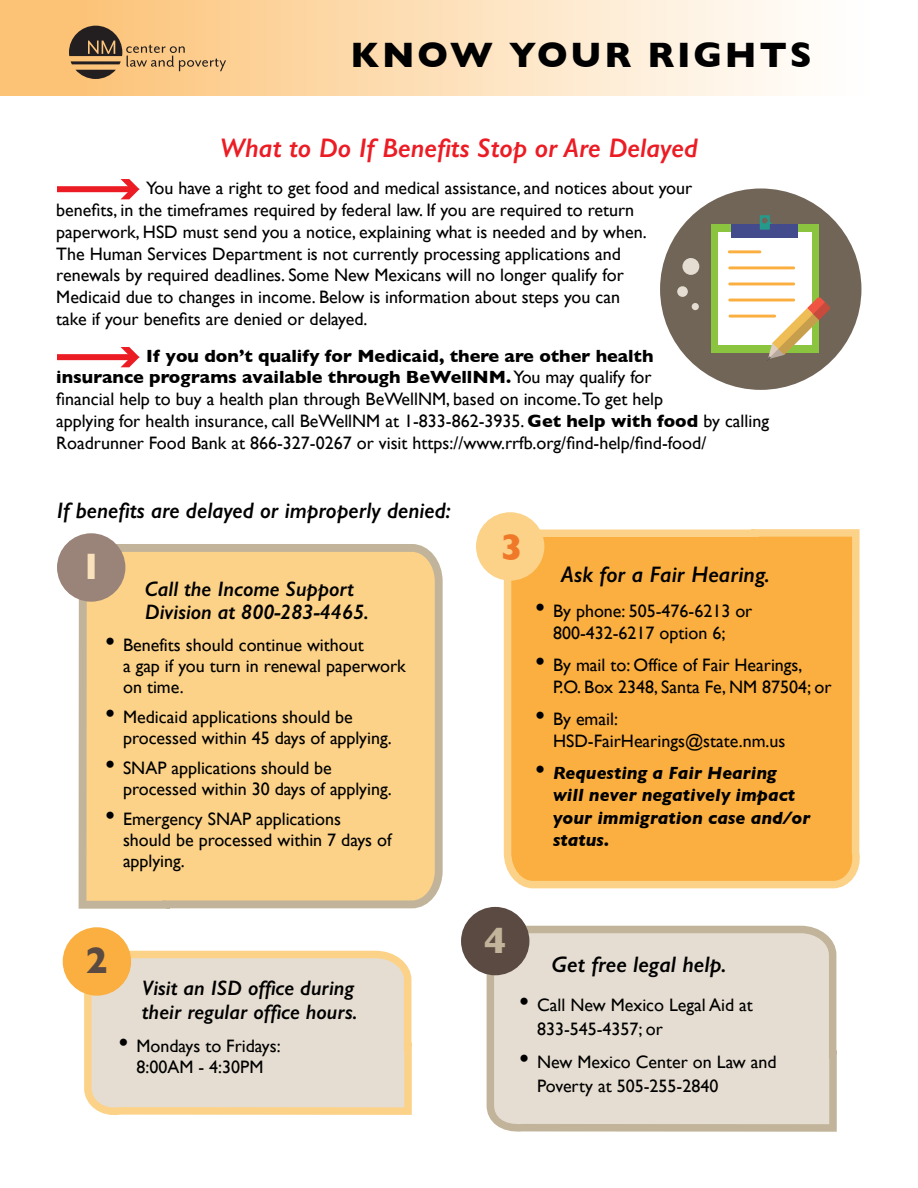
<style>
.page{position:relative;width:918px;height:1188px;background:#fff}
.page>*{position:absolute;margin:0;border:0;box-sizing:border-box;transform-origin:0 0}
.t1{font:700 37.5px "Gill Sans";color:#f9e2bb}
.t2{font:700 37.5px "Gill Sans";color:#ef7929}
.t3{font:700 37.5px "Gill Sans";color:#5a4a42}
.t4{font:700 37.5px "Gill Sans";color:#c1b49a}
.t5{font:700 36px "Gill Sans";letter-spacing:.075em;color:#000}
.t6{font:italic 600 27px "Gill Sans";color:#ec1c24}
.t7{font:italic 600 22.5px "Gill Sans";color:#000}
.t8{font:italic 600 21px/24px "Gill Sans";color:#000}
.t9{font:18px/21.8px "Gill Sans";color:#000}
.t10{font:italic 700 18px/22.5px "Gill Sans";color:#000}
.s1{font-weight:700}
.s2{font-size:28.5px}
.s3{font-weight:400;font-style:normal;font-size:28.5px}
</style>
<div class="page">
<div style="left:0;top:0;width:918px;height:96px;background:linear-gradient(to right,#fcbf6d,#fff)"></div>
<svg style="left:69px;top:26px;width:157px;height:53px;background:#c8a16d"></svg>
<svg style="left:78px;top:540px;width:365px;height:369px;background:#f7d08b"></svg>
<svg style="left:84px;top:947px;width:328px;height:168px;background:#e8dcc9"></svg>
<svg style="left:503px;top:525px;width:357px;height:364px;background:#fab349"></svg>
<svg style="left:483px;top:923px;width:354px;height:209px;background:#e2d9cc"></svg>
<div style="left:57px;top:354px;width:76px;height:6px;background:#ec1c24"></div>
<svg style="left:121px;top:347px;width:18px;height:20px"></svg>
<div style="left:57px;top:186px;width:76px;height:6px;background:#ec1c24"></div>
<svg style="left:121px;top:179px;width:18px;height:20px"></svg>
<div style="left:57px;top:533px;width:68px;height:69px;background:#9a8479;border-radius:50%"></div>
<div style="left:476px;top:512px;width:68px;height:69px;background:#fcd288;border-radius:50%"></div>
<div style="left:461px;top:907px;width:68px;height:68px;background:#5a4a42;border-radius:50%"></div>
<div style="left:63px;top:927px;width:68px;height:69px;background:#faaf40;border-radius:50%"></div>
<div style="left:660px;top:188px;width:201px;height:202px;background:#716558;border-radius:50%"></div>
<div style="left:711px;top:224px;width:107px;height:128px;background:#8bc53f"></div>
<div style="left:718px;top:232px;width:94px;height:112px;background:#fff"></div>
<div style="left:732px;top:224px;width:66px;height:14px;background:#444b8c"></div>
<svg style="left:760px;top:215px;width:12px;height:15px"></svg>
<svg style="left:766px;top:297px;width:64px;height:64px"></svg>
<hr style="left:728px;top:250px;width:33px;height:3px;background:#faaf40">
<hr style="left:728px;top:266px;width:67px;height:3px;background:#faaf40">
<hr style="left:728px;top:283px;width:67px;height:2px;background:#faaf40">
<hr style="left:728px;top:299px;width:67px;height:2px;background:#faaf40">
<hr style="left:729px;top:315px;width:47px;height:3px;background:#faaf40">
<div style="left:682px;top:258px;width:17px;height:17px;background:#e5ddd1;border-radius:50%"></div>
<div style="left:677px;top:286px;width:11px;height:11px;background:#e5ddd1;border-radius:50%"></div>
<div style="left:692px;top:303px;width:7px;height:7px;background:#e5ddd1;border-radius:50%"></div>
<h2 class="t5" style="left:351px;top:26px;width:463px">KNOW YOUR RIGHTS</h2>
<h3 class="t6" style="left:220px;top:131px;width:479px">What to Do If Benefits Stop or Are Delayed</h3>
<p class="t9" style="left:56px;top:177px;width:637px;text-indent:90px">You have a right to get food and medical assistance, and notices about your benefits, in the timeframes required by federal law. If you are required to return paperwork, HSD must send you a notice, explaining what is needed and by when.<br>The Human Services Department is not currently processing applications and<br>renewals by required deadlines. Some New Mexicans will no longer qualify for Medicaid due to changes in income. Below is information about steps you can<br>take if your benefits are denied or delayed.</p>
<p class="t9" style="left:56px;top:344px;width:714px;text-indent:90px"><span class="s1">If you don’t qualify for Medicaid, there are other health<br>insurance programs available through BeWellNM.</span> You may qualify for<br>financial help to buy a health plan through BeWellNM, based on income.To get help<br>applying for health insurance, call BeWellNM at 1-833-862-3935. <span class="s1">Get help with food</span> by calling Roadrunner Food Bank at 866-327-0267 or visit https://www.rrfb.org/find-help/find-food/</p>
<p class="t7" style="left:57px;top:497px;width:396px">If benefits are delayed or improperly denied:</p>
<h1 class="t1" style="left:80px;top:536px;width:24px">1</h1>
<p class="t8" style="left:145px;top:578px;width:226px;line-height:22.5px">Call the Income Support<br>Division at 800-283-4465.</p>
<p class="t9" style="left:123px;top:634px;width:284px;line-height:21px;text-indent:-18px"><span class="s2">•</span> Benefits should continue without<br>a gap if you turn in renewal paperwork on time.</p>
<p class="t9" style="left:123px;top:706px;width:270px;line-height:21px;text-indent:-18px"><span class="s2">•</span> Medicaid applications should be processed within 45 days of applying.</p>
<p class="t9" style="left:123px;top:757px;width:270px;line-height:21px;text-indent:-18px"><span class="s2">•</span> SNAP applications should be processed within 30 days of applying.</p>
<p class="t9" style="left:123px;top:808px;width:270px;line-height:21px;text-indent:-18px"><span class="s2">•</span> Emergency SNAP applications should be processed within 7 days of applying.</p>
<h1 class="t3" style="left:85px;top:930px;width:24px">2</h1>
<p class="t8" style="left:142px;top:975px;width:217px">Visit an ISD office during their regular office hours.</p>
<p class="t9" style="left:118px;top:1035px;width:164px;text-align:center"><span class="s2">•</span> Mondays to Fridays:<br>8:00AM - 4:30PM</p>
<h1 class="t2" style="left:501px;top:517px;width:24px">3</h1>
<p class="t7" style="left:561px;top:561px;width:210px">Ask for a Fair Hearing.</p>
<p class="t9" style="left:535px;top:599px;width:219px;line-height:22.5px;text-align:center"><span class="s2">•</span> By phone: 505-476-6213 or<br>800-432-6217 option 6;</p>
<p class="t9" style="left:553px;top:653px;width:280px;line-height:22.5px;text-indent:-18px"><span class="s2">•</span> By mail to: Office of Fair Hearings,<br>P.O. Box 2348, Santa Fe, NM 87504; or</p>
<p class="t9" style="left:553px;top:707px;width:234px;line-height:22.5px;text-indent:-18px"><span class="s2">•</span> By email:<br>HSD-FairHearings@state.nm.us</p>
<p class="t10" style="left:553px;top:761px;width:259px;text-indent:-18px"><span class="s3">•</span> Requesting a Fair Hearing will never negatively impact your immigration case and/or status.</p>
<h1 class="t4" style="left:484px;top:911px;width:24px">4</h1>
<p class="t7" style="left:552px;top:951px;width:177px">Get free legal help.</p>
<p class="t9" style="left:537px;top:992px;width:217px;line-height:24px;text-indent:-18px"><span class="s2">•</span> Call New Mexico Legal Aid at<br>833-545-4357; or</p>
<p class="t9" style="left:537px;top:1049px;width:241px;line-height:24px;text-indent:-18px"><span class="s2">•</span> New Mexico Center on Law and<br>Poverty at 505-255-2840</p>
</div>
